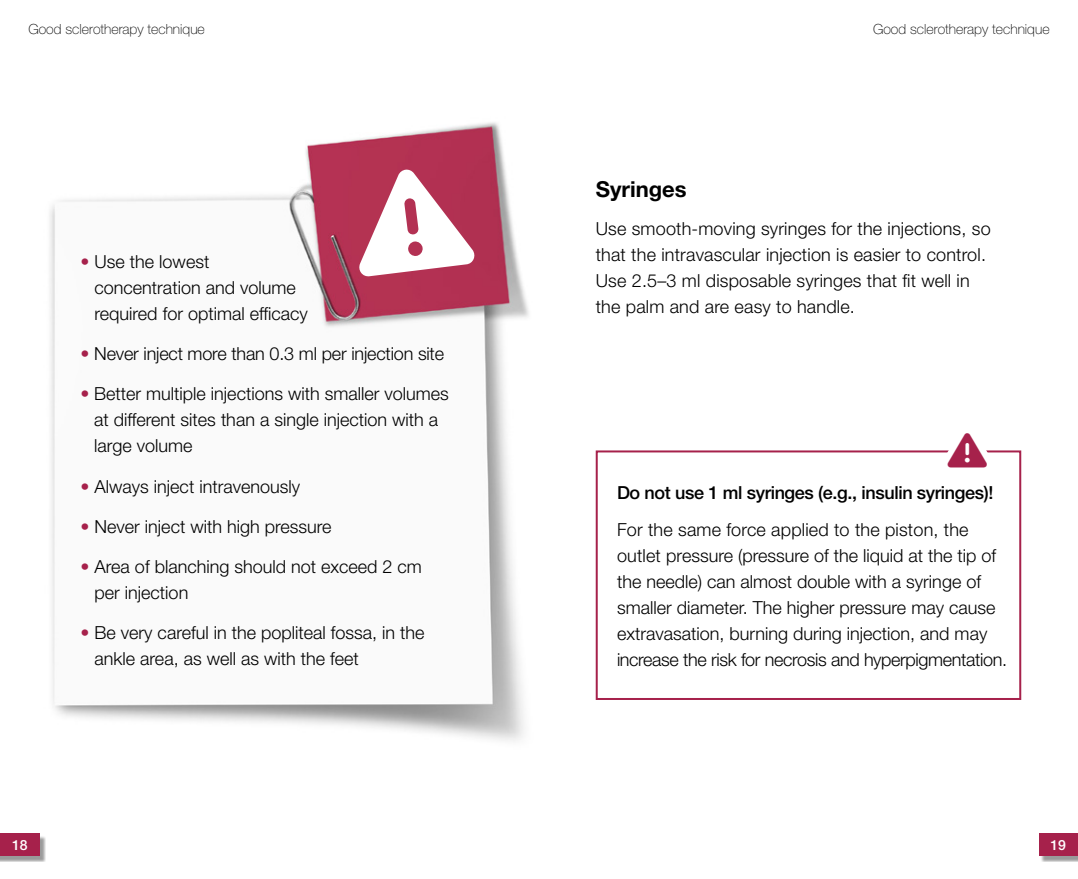
<style>
.page{position:relative;width:1078px;height:879px;background:#fff}
.page>*{position:absolute;margin:0;border:0;box-sizing:border-box;transform-origin:0 0}
.subline{font:700 22px "Helvetica Neue LT Std";color:#000}
.Fliesstext{font:300 18px/26px "Helvetica Neue LT Std";color:#000}
.subline-2{font:500 18px "Helvetica Neue LT Std";letter-spacing:-.02em;color:#000}
.Kapitel{font:100 14px "Helvetica Neue LT Std";color:#000}
.t1{font:500 14px "Helvetica Neue LT Std";color:#fff}
.s1{color:#a6214b}
</style>
<div class="page">
<img style="left:49px;top:122px;width:480px;height:619px">
<div style="left:595px;top:450px;width:425px;height:250px;border:2px solid #a6214b"></div>
<div style="left:0;top:835px;width:46px;height:27px;background:#000;opacity:.4"></div>
<div style="left:0;top:833px;width:40px;height:23px;background:#a6214b"></div>
<div style="left:1040px;top:835px;width:37px;height:27px;background:#000;opacity:.4"></div>
<div style="left:1038px;top:833px;width:39px;height:23px;background:#a6214b"></div>
<div style="left:348px;top:163px;width:127px;height:114px;background:#b33152"></div>
<svg style="left:947px;top:450px;width:39px;height:3px"></svg>
<p class="Kapitel" style="left:28px;top:21px;width:178px">Good sclerotherapy technique</p>
<p class="Kapitel" style="left:872px;top:21px;width:178px">Good sclerotherapy technique</p>
<p class="Fliesstext" style="left:95px;top:248px;width:215px;text-indent:-14px"><span class="s1">•</span> Use the lowest concentration and volume required for optimal efficacy</p>
<p class="Fliesstext" style="left:81px;top:340px;width:365px"><span class="s1">•</span> Never inject more than 0.3 ml per injection site</p>
<p class="Fliesstext" style="left:94px;top:381px;width:356px;text-indent:-14px"><span class="s1">•</span> Better multiple injections with smaller volumes at different sites than a single injection with a large volume</p>
<p class="Fliesstext" style="left:81px;top:473px;width:221px"><span class="s1">•</span> Always inject intravenously</p>
<p class="Fliesstext" style="left:81px;top:513px;width:252px"><span class="s1">•</span> Never inject with high pressure</p>
<p class="Fliesstext" style="left:95px;top:553px;width:329px;text-indent:-14px"><span class="s1">•</span> Area of blanching should not exceed 2 cm per injection</p>
<p class="Fliesstext" style="left:95px;top:619px;width:331px;text-indent:-14px"><span class="s1">•</span> Be very careful in the popliteal fossa, in the ankle area, as well as with the feet</p>
<p class="subline" style="left:595px;top:176px;width:92px">Syringes</p>
<p class="Fliesstext" style="left:595px;top:215px;width:396px">Use smooth-moving syringes for the injections, so that the intravascular injection is easier to control.<br>Use 2.5–3 ml disposable syringes that fit well in</p>
<p class="Fliesstext" style="left:595px;top:293px;width:261px">the palm and are easy to handle.</p>
<p class="subline-2" style="left:617px;top:481px;width:378px">Do not use 1 ml syringes (e.g., insulin syringes)!</p>
<p class="Fliesstext" style="left:617px;top:516px;width:391px">For the same force applied to the piston, the outlet pressure (pressure of the liquid at the tip of the needle) can almost double with a syringe of smaller diameter. The higher pressure may cause extravasation, burning during injection, and may increase the risk for necrosis and hyperpigmentation.</p>
<p class="t1" style="left:12px;top:836px;width:17px">18</p>
<p class="t1" style="left:1050px;top:836px;width:17px">19</p>
</div>
